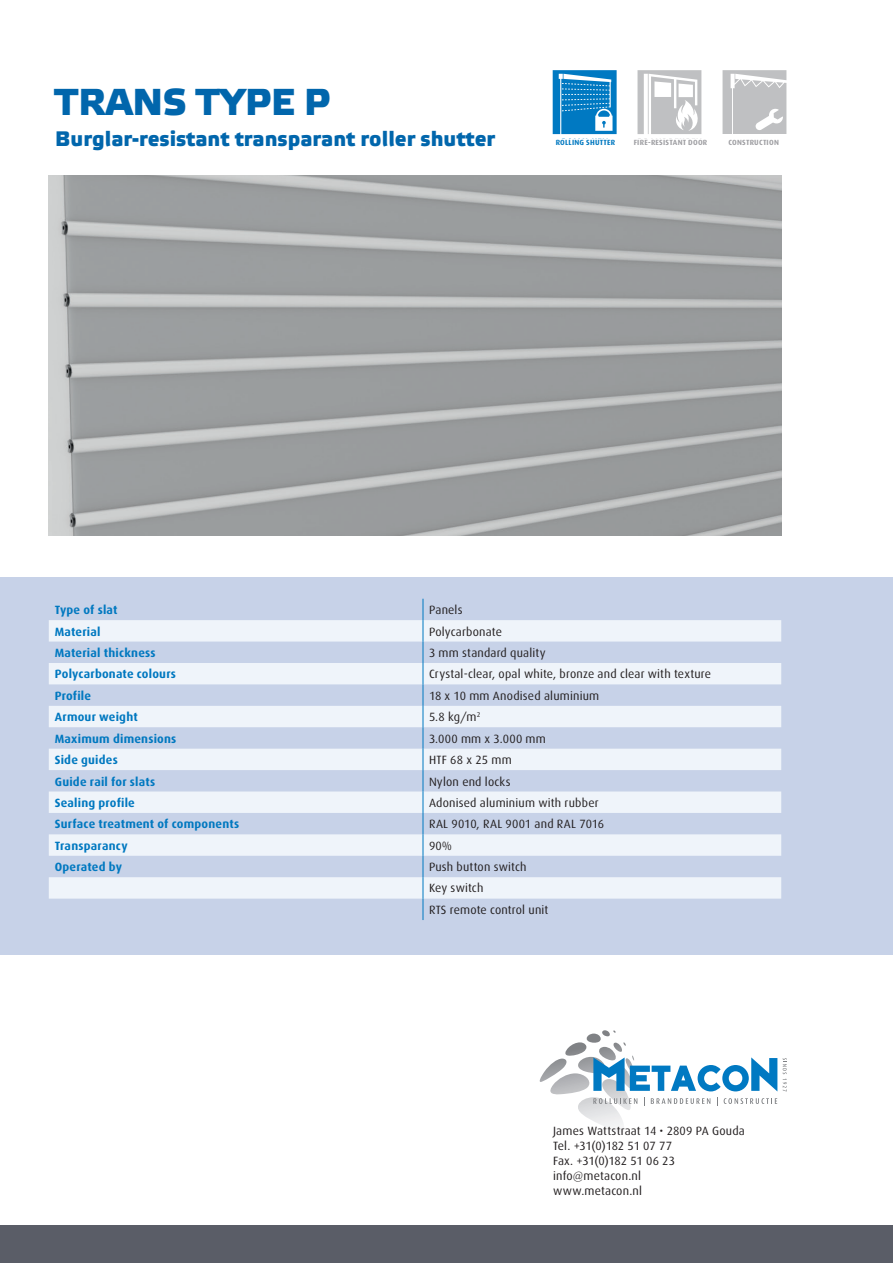
<style>
.page{position:relative;width:893px;height:1263px;background:#fff}
.page>*{position:absolute;margin:0;border:0;box-sizing:border-box;transform-origin:0 0}
.Kop{font:700 37.5px "Elektra Medium Pro";color:#0166ac}
.Kop-2{font:700 21px "Elektra Medium Pro";color:#0166ac}
.Tabel_platte_tekst{font:12px "Dax";letter-spacing:.015em;color:#231f20}
.Tabel_tussen_kop{font:700 12px "Dax";letter-spacing:.015em;color:#0078c0}
.Platte_tekst{font:12px "Dax";letter-spacing:.015em;color:#231f20}
.Platte_tekst-2{font:12px "Dax";letter-spacing:-.015em;color:#231f20}
.USP{font:700 7.5px "Dax";letter-spacing:.025em;color:#9f9fa3}
.USP-2{font:700 7.5px "Dax";letter-spacing:.025em;color:#0078c0}
</style>
<div class="page">
<svg style="left:783px;top:1058px;width:4px;height:33px"></svg>
<svg style="left:539px;top:1030px;width:238px;height:98px"></svg>
<div style="left:0;top:1225px;width:893px;height:38px;background:#5a5d67"></div>
<svg style="left:722px;top:70px;width:64px;height:64px"></svg>
<svg style="left:637px;top:70px;width:65px;height:64px"></svg>
<svg style="left:553px;top:70px;width:64px;height:64px"></svg>
<img style="left:49px;top:175px;width:732px;height:360px">
<div style="left:0;top:577px;width:893px;height:378px;background:#c7d2e8"></div>
<svg style="left:49px;top:620px;width:732px;height:279px;fill:#eff4fa"></svg>
<svg style="left:423px;top:599px;width:1px;height:321px"></svg>
<p class="Kop" style="left:54px;top:81px;width:277px">TRANS TYPE P</p>
<p class="Kop-2" style="left:55px;top:127px;width:442px">Burglar-resistant transparant roller shutter</p>
<p class="USP-2" style="left:556px;top:138px;width:61px">ROLLING SHUTTER</p>
<p class="USP" style="left:634px;top:138px;width:75px">FIRE-RESISTANT DOOR</p>
<p class="USP" style="left:728px;top:138px;width:52px">CONSTRUCTION</p>
<p class="Tabel_tussen_kop" style="left:55px;top:603px;width:64px">Type of slat</p>
<p class="Tabel_platte_tekst" style="left:429px;top:603px;width:35px">Panels</p>
<p class="Tabel_tussen_kop" style="left:55px;top:625px;width:47px">Material</p>
<p class="Tabel_platte_tekst" style="left:429px;top:625px;width:75px">Polycarbonate</p>
<p class="Tabel_tussen_kop" style="left:55px;top:646px;width:102px">Material thickness</p>
<p class="Tabel_platte_tekst" style="left:429px;top:646px;width:118px">3 mm standard quality</p>
<p class="Tabel_tussen_kop" style="left:55px;top:667px;width:123px">Polycarbonate colours</p>
<p class="Tabel_platte_tekst" style="left:429px;top:668px;width:283px">Crystal-clear, opal white, bronze and clear with texture</p>
<p class="Tabel_tussen_kop" style="left:55px;top:689px;width:38px">Profile</p>
<p class="Tabel_platte_tekst" style="left:429px;top:689px;width:172px">18 x 10 mm Anodised aluminium</p>
<p class="Tabel_tussen_kop" style="left:55px;top:710px;width:84px">Armour weight</p>
<p class="Tabel_platte_tekst" style="left:429px;top:710px;width:53px">5.8 kg/m<sup>2</sup></p>
<p class="Tabel_tussen_kop" style="left:55px;top:732px;width:123px">Maximum dimensions</p>
<p class="Tabel_platte_tekst" style="left:429px;top:732px;width:118px">3.000 mm x 3.000 mm</p>
<p class="Tabel_tussen_kop" style="left:55px;top:753px;width:65px">Side guides</p>
<p class="Tabel_platte_tekst" style="left:429px;top:753px;width:84px">HTF 68 x 25 mm</p>
<p class="Tabel_tussen_kop" style="left:55px;top:774px;width:102px">Guide rail for slats</p>
<p class="Tabel_platte_tekst" style="left:429px;top:775px;width:83px">Nylon end locks</p>
<p class="Tabel_tussen_kop" style="left:55px;top:796px;width:82px">Sealing profile</p>
<p class="Tabel_platte_tekst" style="left:429px;top:796px;width:171px">Adonised aluminium with rubber</p>
<p class="Tabel_tussen_kop" style="left:55px;top:817px;width:186px">Surface treatment of components</p>
<p class="Tabel_platte_tekst" style="left:429px;top:817px;width:177px">RAL 9010, RAL 9001 and RAL 7016</p>
<p class="Tabel_tussen_kop" style="left:55px;top:839px;width:74px">Transparancy</p>
<p class="Tabel_platte_tekst" style="left:429px;top:839px;width:25px">90%</p>
<p class="Tabel_tussen_kop" style="left:55px;top:860px;width:69px">Operated by</p>
<p class="Tabel_platte_tekst" style="left:429px;top:860px;width:99px">Push button switch</p>
<p class="Tabel_platte_tekst" style="left:429px;top:882px;width:56px">Key switch</p>
<p class="Tabel_platte_tekst" style="left:429px;top:903px;width:121px">RTS remote control unit</p>
<p class="Platte_tekst" style="left:553px;top:1124px;width:193px">James Wattstraat 14 • 2809 PA Gouda</p>
<p class="Platte_tekst-2" style="left:553px;top:1139px;width:120px">Tel. +31(0)182 51 07 77</p>
<p class="Platte_tekst-2" style="left:553px;top:1154px;width:123px">Fax. +31(0)182 51 06 23</p>
<p class="Platte_tekst" style="left:553px;top:1169px;width:89px">info@metacon.nl</p>
<p class="Platte_tekst" style="left:553px;top:1184px;width:90px">www.metacon.nl</p>
</div>
